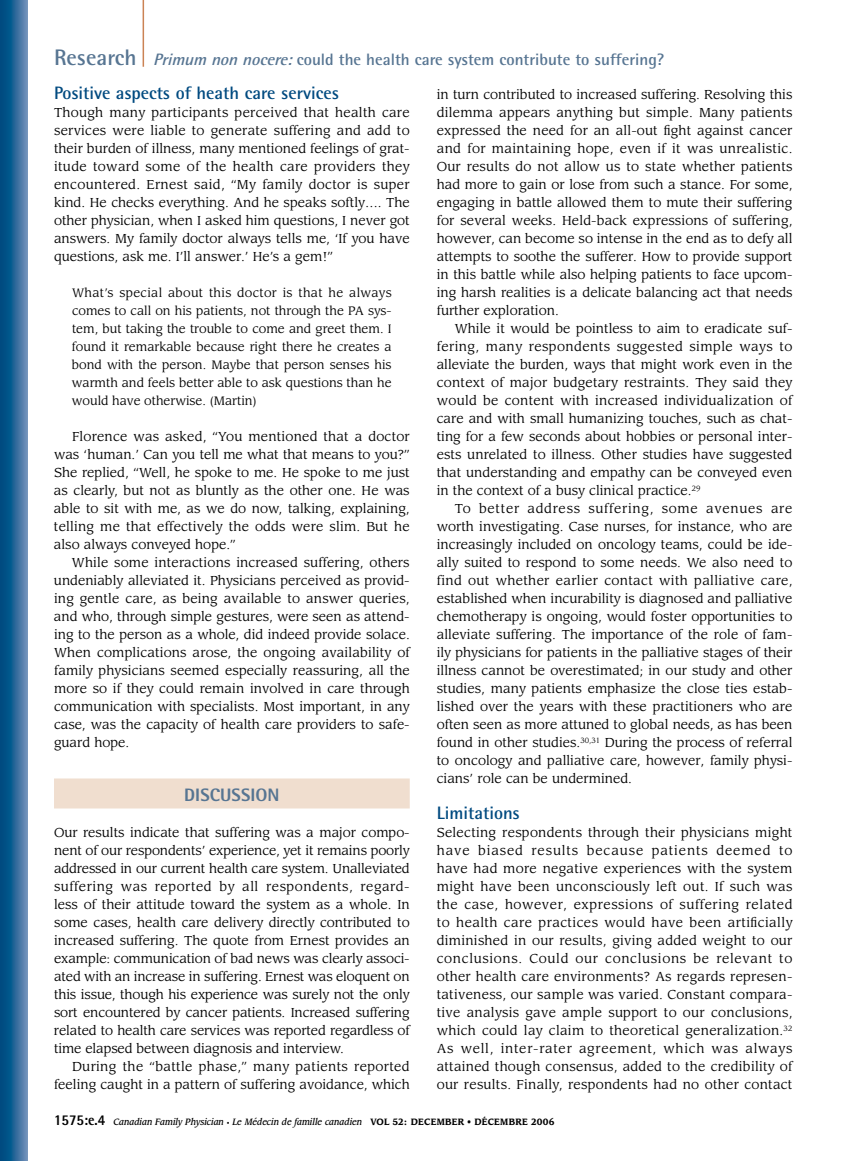
<style>
.page{position:relative;width:851px;height:1161px;background:#fff}
.page>*{position:absolute;margin:0;border:0;box-sizing:border-box;transform-origin:0 0}
.t1{font:700 18px "Rotis Semi Sans Std";color:#004a80}
.t2{font:800 18px "Rotis Semi Sans Std";color:#577592}
.t3{font:700 16.5px "Rotis Semi Sans Std";color:#577592}
.t4{font:12.75px/18px "Leawood Std";color:#000;text-align:justify}
.t5{font:12px/18px "Leawood Std";color:#000;text-align:justify}
.t6{font:italic 500 9px "Leawood Std";color:#000;scale:.9 1}
.s1{font-size:22.5px}
.s2{font-style:italic}
.s3{font-family:"Rotis Semi Sans Std";font-weight:800;font-style:normal;font-size:15px}
.s4{font-style:normal;font-size:6px}
.s5{font-weight:700;font-style:normal}
</style>
<div class="page">
<svg style="left:0;top:0;width:27px;height:1161px;background:#266697"></svg>
<hr style="left:142px;top:0;width:2px;height:67px;background:#cb8354">
<div style="left:54px;top:778px;width:356px;height:30px;background:#f0decf"></div>
<p class="t3" style="left:54px;top:49px;width:611px"><span class="s1">Research</span> <span class="s2">Primum nonnocere:</span>could the health care system contribute to suffering?</p>
<h1 class="t1" style="left:54px;top:82px;width:286px">Positive aspects of heath care services</h1>
<p class="t4" style="left:54px;top:104px;width:357px">Though many participants perceived that health care services were liable to generate suffering and add to their burden of illness, many mentioned feelings of grat&shy;itude toward some of the health care providers they encountered. Ernest said, “My family doctor is super kind. He checks everything. And he speaks softly…. The other physician, when I asked him questions, I never got answers. My family doctor always tells me, ‘If you have questions, ask me. I’ll answer.’ He’s a gem!”</p>
<p class="t5" style="left:72px;top:284px;width:321px">What’s special about this doctor is that he always comes to call on his patients, not through the PA sys&shy;tem, but taking the trouble to come and greet them. I found it remarkable because right there he creates a bond with the person. Maybe that person senses his warmth and feels better able to ask questions than he would have otherwise. (Martin)</p>
<p class="t4" style="left:54px;top:428px;width:357px;text-indent:18px">Florence was asked, “You mentioned that a doctor was ‘human.’ Can you tell me what that means to you?” She replied, “Well, he spoke to me. He spoke to me just as clearly, but not as bluntly as the other one. He was able to sit with me, as we do now, talking, explaining, telling me that effectively the odds were slim. But he also always conveyed hope.”</p>
<p class="t4" style="left:54px;top:554px;width:357px;text-indent:18px">While some interactions increased suffering, others undeniably alleviated it. Physicians perceived as provid&shy;ing gentle care, as being available to answer queries, and who, through simple gestures, were seen as attend&shy;ing to the person as a whole, did indeed provide solace.<br>When complications arose, the ongoing availability of family physicians seemed especially reassuring, all the more so if they could remain involved in care through communication with specialists. Most important, in any case, was the capacity of health care providers to safe&shy;guard hope.</p>
<h1 class="t2" style="left:184px;top:783px;width:58px">DISCUSSION</h1>
<p class="t4" style="left:54px;top:824px;width:357px">Our results indicate that suffering was a major compo&shy;nent of our respondents’ experience, yet it remains poorly addressed in our current health care system. Unalleviated suffering was reported by all respondents, regard&shy;less of their attitude toward the system as a whole. In some cases, health care delivery directly contributed to increased suffering. The quote from Ernest provides an example: communication of bad news was clearly associ&shy;ated with an increase in suffering. Ernest was eloquent on this issue, though his experience was surely not the only sort encountered by cancer patients. Increased suffering related to health care services was reported regardless of time elapsed between diagnosis and interview.</p>
<p class="t4" style="left:54px;top:1058px;width:357px;text-align:right">During the “battle phase,” many patients reported feeling caught in a pattern of suffering avoidance, which</p>
<p class="t4" style="left:436px;top:86px;width:357px">in turn contributed to increased suffering. Resolving this dilemma appears anything but simple. Many patients expressed the need for an all-out fight against cancer and for maintaining hope, even if it was unrealistic.<br>Our results do not allow us to state whether patients had more to gain or lose from such a stance. For some, engaging in battle allowed them to mute their suffering for several weeks. Held-back expressions of suffering, however, can become so intense in the end as to defy all attempts to soothe the sufferer. How to provide support in this battle while also helping patients to face upcom&shy;ing harsh realities is a delicate balancing act that needs further exploration.</p>
<p class="t4" style="left:436px;top:320px;width:357px;text-indent:18px">While it would be pointless to aim to eradicate suf&shy;fering, many respondents suggested simple ways to alleviate the burden, ways that might work even in the context of major budgetary restraints. They said they would be content with increased individualization of care and with small humanizing touches, such as chat&shy;ting for a few seconds about hobbies or personal inter&shy;ests unrelated to illness. Other studies have suggested that understanding and empathy can be conveyed even in the context of a busy clinical practice.<sup>29</sup></p>
<p class="t4" style="left:436px;top:500px;width:357px;text-indent:18px">To better address suffering, some avenues are worth investigating. Case nurses, for instance, who are increasingly included on oncology teams, could be ide&shy;ally suited to respond to some needs. We also need to find out whether earlier contact with palliative care, established when incurability is diagnosed and palliative chemotherapy is ongoing, would foster opportunities to alleviate suffering. The importance of the role of fam&shy;ily physicians for patients in the palliative stages of their illness cannot be overestimated; in our study and other studies, many patients emphasize the close ties estab&shy;lished over the years with these practitioners who are often seen as more attuned to global needs, as has been found in other studies.<sup>30,31</sup> During the process of referral to oncology and palliative care, however, family physi&shy;cians’ role can be undermined.</p>
<h1 class="t1" style="left:436px;top:802px;width:85px">Limitations</h1>
<p class="t4" style="left:436px;top:824px;width:357px">Selecting respondents through their physicians might have biased results because patients deemed to have had more negative experiences with the system might have been unconsciously left out. If such was the case, however, expressions of suffering related to health care practices would have been artificially diminished in our results, giving added weight to our conclusions. Could our conclusions be relevant to other health care environments? As regards represen&shy;tativeness, our sample was varied. Constant compara&shy;tive analysis gave ample support to our conclusions, which could lay claim to theoretical generalization.<sup>32<br></sup>As well, inter-rater agreement, which was always attained though consensus, added to the credibility of our results. Finally, respondents had no other contact</p>
<p class="t6" style="left:54px;top:1116px;width:557px"><span class="s3">1575:e.4</span> Canadian Family Physician <span class="s4">•</span> Le Médecin de famille canadien <span class="s5">VOL 52: DECEMBER • DÉCEMBRE 2006</span></p>
</div>
